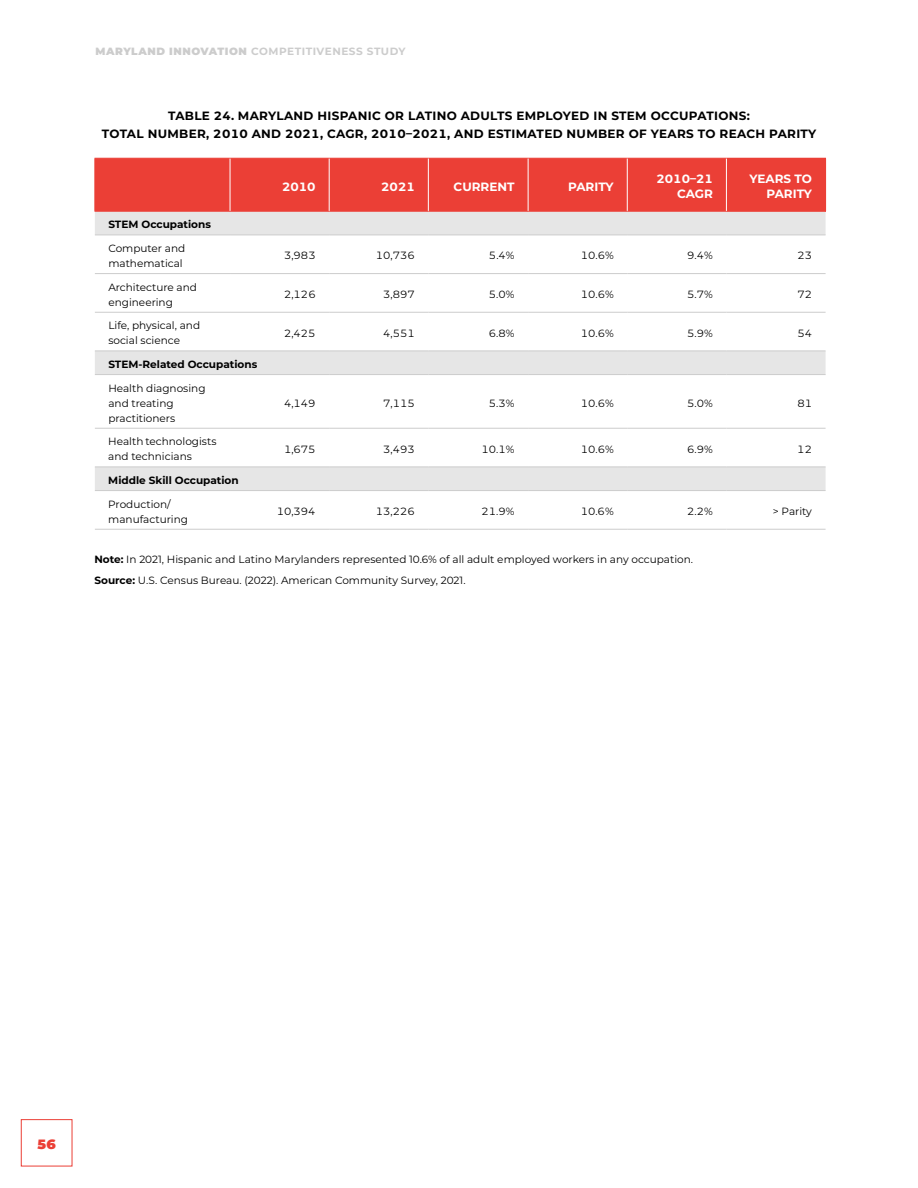
<style>
.page{position:relative;width:918px;height:1188px;background:#fff}
.page>*{position:absolute;margin:0;border:0;box-sizing:border-box;transform-origin:0 0}
.t1{font:900 13.5px "Montserrat";color:#eb3f36}
.t2{font:700 12px/18px "Montserrat";letter-spacing:.025em;color:#000;text-align:center}
.t3{font:700 12px/14.4px "Montserrat";color:#fff;text-align:right}
.t4{font:10.5px/15px "Montserrat";color:#000}
.t5{font:700 10.5px "Montserrat";color:#000}
.t6{font:700 10.5px "Montserrat";letter-spacing:.05em;color:#ccc}
.s1{font-weight:900}
.s2{font-weight:700}
</style>
<div class="page">
<div style="left:21px;top:1119px;width:51px;height:47px;border:1px solid #eb3f36"></div>
<div style="left:95px;top:159px;width:631px;height:52px;background:#eb3f36"></div>
<div style="left:726px;top:158px;width:100px;height:53px;background:#eb3f36"></div>
<svg style="left:95px;top:212px;width:731px;height:278px"></svg>
<hr style="left:94px;top:158px;width:136px;height:1px;background:#eb3f36">
<hr style="left:230px;top:158px;width:99px;height:1px;background:#eb3f36">
<hr style="left:329px;top:158px;width:99px;height:1px;background:#eb3f36">
<hr style="left:428px;top:158px;width:100px;height:1px;background:#eb3f36">
<hr style="left:528px;top:158px;width:99px;height:1px;background:#eb3f36">
<hr style="left:627px;top:158px;width:99px;height:1px;background:#eb3f36">
<hr style="left:94px;top:211px;width:136px;height:1px;background:#eb3f36">
<hr style="left:230px;top:211px;width:99px;height:1px;background:#eb3f36">
<hr style="left:329px;top:211px;width:99px;height:1px;background:#eb3f36">
<hr style="left:428px;top:211px;width:100px;height:1px;background:#eb3f36">
<hr style="left:528px;top:211px;width:99px;height:1px;background:#eb3f36">
<hr style="left:627px;top:211px;width:99px;height:1px;background:#eb3f36">
<hr style="left:230px;top:159px;width:1px;height:52px;background:#fff">
<hr style="left:329px;top:159px;width:1px;height:52px;background:#fff">
<hr style="left:428px;top:159px;width:1px;height:52px;background:#fff">
<hr style="left:528px;top:159px;width:1px;height:52px;background:#fff">
<hr style="left:627px;top:159px;width:1px;height:52px;background:#fff">
<hr style="left:95px;top:273px;width:135px;height:1px;background:#ccc">
<hr style="left:230px;top:273px;width:99px;height:1px;background:#ccc">
<hr style="left:329px;top:273px;width:99px;height:1px;background:#ccc">
<hr style="left:428px;top:273px;width:100px;height:1px;background:#ccc">
<hr style="left:528px;top:273px;width:99px;height:1px;background:#ccc">
<hr style="left:627px;top:273px;width:99px;height:1px;background:#ccc">
<hr style="left:726px;top:273px;width:100px;height:1px;background:#ccc">
<hr style="left:95px;top:312px;width:135px;height:1px;background:#ccc">
<hr style="left:230px;top:312px;width:99px;height:1px;background:#ccc">
<hr style="left:329px;top:312px;width:99px;height:1px;background:#ccc">
<hr style="left:428px;top:312px;width:100px;height:1px;background:#ccc">
<hr style="left:528px;top:312px;width:99px;height:1px;background:#ccc">
<hr style="left:627px;top:312px;width:99px;height:1px;background:#ccc">
<hr style="left:726px;top:312px;width:100px;height:1px;background:#ccc">
<hr style="left:95px;top:428px;width:135px;height:1px;background:#ccc">
<hr style="left:230px;top:428px;width:99px;height:1px;background:#ccc">
<hr style="left:329px;top:428px;width:99px;height:1px;background:#ccc">
<hr style="left:428px;top:428px;width:100px;height:1px;background:#ccc">
<hr style="left:528px;top:428px;width:99px;height:1px;background:#ccc">
<hr style="left:627px;top:428px;width:99px;height:1px;background:#ccc">
<hr style="left:726px;top:428px;width:100px;height:1px;background:#ccc">
<hr style="left:95px;top:529px;width:135px;height:1px;background:#ccc">
<hr style="left:230px;top:529px;width:99px;height:1px;background:#ccc">
<hr style="left:329px;top:529px;width:99px;height:1px;background:#ccc">
<hr style="left:428px;top:529px;width:100px;height:1px;background:#ccc">
<hr style="left:528px;top:529px;width:99px;height:1px;background:#ccc">
<hr style="left:627px;top:529px;width:99px;height:1px;background:#ccc">
<hr style="left:726px;top:529px;width:100px;height:1px;background:#ccc">
<hr style="left:95px;top:467px;width:135px;height:1px;background:#ccc">
<hr style="left:230px;top:467px;width:99px;height:1px;background:#ccc">
<hr style="left:329px;top:467px;width:99px;height:1px;background:#ccc">
<hr style="left:428px;top:467px;width:100px;height:1px;background:#ccc">
<hr style="left:528px;top:467px;width:99px;height:1px;background:#ccc">
<hr style="left:627px;top:467px;width:99px;height:1px;background:#ccc">
<hr style="left:726px;top:467px;width:100px;height:1px;background:#ccc">
<hr style="left:95px;top:490px;width:135px;height:1px;background:#ccc">
<hr style="left:230px;top:490px;width:99px;height:1px;background:#ccc">
<hr style="left:329px;top:490px;width:99px;height:1px;background:#ccc">
<hr style="left:428px;top:490px;width:100px;height:1px;background:#ccc">
<hr style="left:528px;top:490px;width:99px;height:1px;background:#ccc">
<hr style="left:627px;top:490px;width:99px;height:1px;background:#ccc">
<hr style="left:726px;top:490px;width:100px;height:1px;background:#ccc">
<hr style="left:95px;top:351px;width:135px;height:1px;background:#ccc">
<hr style="left:230px;top:351px;width:99px;height:1px;background:#ccc">
<hr style="left:329px;top:351px;width:99px;height:1px;background:#ccc">
<hr style="left:428px;top:351px;width:100px;height:1px;background:#ccc">
<hr style="left:528px;top:351px;width:99px;height:1px;background:#ccc">
<hr style="left:627px;top:351px;width:99px;height:1px;background:#ccc">
<hr style="left:726px;top:351px;width:100px;height:1px;background:#ccc">
<hr style="left:95px;top:374px;width:135px;height:1px;background:#ccc">
<hr style="left:230px;top:374px;width:99px;height:1px;background:#ccc">
<hr style="left:329px;top:374px;width:99px;height:1px;background:#ccc">
<hr style="left:428px;top:374px;width:100px;height:1px;background:#ccc">
<hr style="left:528px;top:374px;width:99px;height:1px;background:#ccc">
<hr style="left:627px;top:374px;width:99px;height:1px;background:#ccc">
<hr style="left:726px;top:374px;width:100px;height:1px;background:#ccc">
<hr style="left:95px;top:235px;width:135px;height:1px;background:#ccc">
<hr style="left:230px;top:235px;width:99px;height:1px;background:#ccc">
<hr style="left:329px;top:235px;width:99px;height:1px;background:#ccc">
<hr style="left:428px;top:235px;width:100px;height:1px;background:#ccc">
<hr style="left:528px;top:235px;width:99px;height:1px;background:#ccc">
<hr style="left:627px;top:235px;width:99px;height:1px;background:#ccc">
<hr style="left:726px;top:235px;width:100px;height:1px;background:#ccc">
<hr style="left:94px;top:159px;width:1px;height:52px;background:#eb3f36">
<hr style="left:726px;top:211px;width:100px;height:1px;background:#eb3f36">
<hr style="left:726px;top:159px;width:1px;height:52px;background:#fff">
<p class="t6" style="left:96px;top:44px;width:312px"><span class="s1">MARYLAND INNOVATION</span> COMPETITIVENESS STUDY</p>
<p class="t2" style="left:102px;top:106px;width:716px">Table 24. MARYLAND HISPANIC OR LATINO ADULTS EMPLOYED IN STEM OCCUPATIONS:<br>TOTAL NUMBER, 2010 AND 2021, CAGR, 2010–2021, AND ESTIMATED NUMBER OF YEARS TO REACH PARITY</p>
<p class="t3" style="left:282px;top:178px;width:35px">2010</p>
<p class="t3" style="left:381px;top:178px;width:35px">2021</p>
<p class="t3" style="left:454px;top:178px;width:62px">CURRENT</p>
<p class="t3" style="left:568px;top:178px;width:47px">PARITY</p>
<p class="t3" style="left:657px;top:171px;width:58px">2010–21<br>CAGR</p>
<p class="t3" style="left:750px;top:171px;width:64px">YEARS TO<br>PARITY</p>
<p class="t5" style="left:108px;top:217px;width:104px">STEM Occupations</p>
<p class="t4" style="left:108px;top:240px;width:79px">Computer and mathematical</p>
<p class="t4" style="left:284px;top:248px;width:33px">3,983</p>
<p class="t4" style="left:376px;top:248px;width:40px">10,736</p>
<p class="t4" style="left:489px;top:248px;width:27px">5.4%</p>
<p class="t4" style="left:581px;top:248px;width:34px">10.6%</p>
<p class="t4" style="left:687px;top:248px;width:27px">9.4%</p>
<p class="t4" style="left:797px;top:248px;width:16px">23</p>
<p class="t4" style="left:108px;top:279px;width:90px">Architecture and engineering</p>
<p class="t4" style="left:284px;top:286px;width:33px">2,126</p>
<p class="t4" style="left:383px;top:286px;width:33px">3,897</p>
<p class="t4" style="left:489px;top:286px;width:27px">5.0%</p>
<p class="t4" style="left:581px;top:286px;width:34px">10.6%</p>
<p class="t4" style="left:687px;top:286px;width:27px">5.7%</p>
<p class="t4" style="left:797px;top:286px;width:16px">72</p>
<p class="t4" style="left:108px;top:318px;width:93px">Life, physical, and social science</p>
<p class="t4" style="left:284px;top:325px;width:33px">2,425</p>
<p class="t4" style="left:383px;top:325px;width:33px">4,551</p>
<p class="t4" style="left:489px;top:325px;width:27px">6.8%</p>
<p class="t4" style="left:581px;top:325px;width:34px">10.6%</p>
<p class="t4" style="left:687px;top:325px;width:27px">5.9%</p>
<p class="t4" style="left:797px;top:325px;width:16px">54</p>
<p class="t5" style="left:108px;top:357px;width:150px">STEM-Related Occupations</p>
<p class="t4" style="left:108px;top:380px;width:99px">Health diagnosing and treating practitioners</p>
<p class="t4" style="left:284px;top:395px;width:33px">4,149</p>
<p class="t4" style="left:383px;top:395px;width:33px">7,115</p>
<p class="t4" style="left:489px;top:395px;width:27px">5.3%</p>
<p class="t4" style="left:581px;top:395px;width:34px">10.6%</p>
<p class="t4" style="left:687px;top:395px;width:27px">5.0%</p>
<p class="t4" style="left:797px;top:395px;width:16px">81</p>
<p class="t4" style="left:108px;top:434px;width:110px">Health technologists and technicians</p>
<p class="t4" style="left:284px;top:441px;width:33px">1,675</p>
<p class="t4" style="left:383px;top:441px;width:33px">3,493</p>
<p class="t4" style="left:482px;top:441px;width:34px">10.1%</p>
<p class="t4" style="left:581px;top:441px;width:34px">10.6%</p>
<p class="t4" style="left:687px;top:441px;width:27px">6.9%</p>
<p class="t4" style="left:797px;top:441px;width:16px">12</p>
<p class="t5" style="left:108px;top:473px;width:132px">Middle Skill Occupation</p>
<p class="t4" style="left:108px;top:496px;width:81px">Production/ manufacturing</p>
<p class="t4" style="left:277px;top:503px;width:40px">10,394</p>
<p class="t4" style="left:376px;top:503px;width:40px">13,226</p>
<p class="t4" style="left:482px;top:503px;width:34px">21.9%</p>
<p class="t4" style="left:581px;top:503px;width:34px">10.6%</p>
<p class="t4" style="left:687px;top:503px;width:27px">2.2%</p>
<p class="t4" style="left:773px;top:503px;width:41px">&gt; Parity</p>
<p class="t4" style="left:94px;top:549px;width:600px;line-height:20.2px"><span class="s2">Note:</span> In 2021, Hispanic and Latino Marylanders represented 10.6% of all adult employed workers in any occupation.<br><span class="s2">Source:</span> U.S. Census Bureau. (2022). American Community Survey, 2021.</p>
<p class="t1" style="left:37px;top:1134px;width:20px">56</p>
</div>
